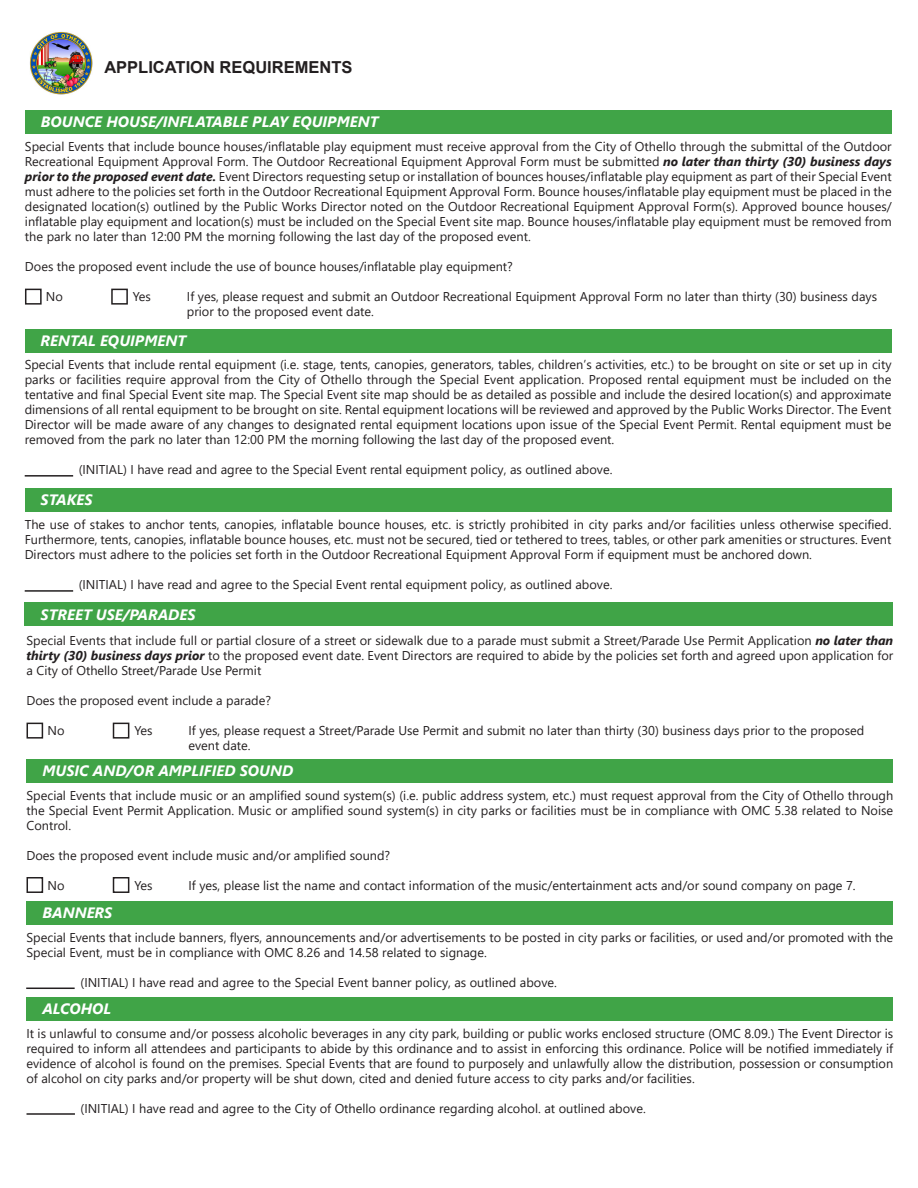
<style>
.page{position:relative;width:918px;height:1188px;background:#fff}
.page>*{position:absolute;margin:0;border:0;box-sizing:border-box;transform-origin:0 0}
.t1{font:700 16.5px "Arial";color:#231f20}
.t2{font:italic 700 15px "Segoe UI";color:#fff}
.t3{font:12.75px/15px "Segoe UI";color:#231f20;text-align:justify}
.s1{font-weight:700;font-style:italic}
</style>
<div class="page">
<img style="left:30px;top:31px;width:63px;height:63px">
<div style="left:25px;top:329px;width:866px;height:24px;background:#40a447"></div>
<div style="left:25px;top:488px;width:866px;height:24px;background:#40a447"></div>
<div style="left:25px;top:603px;width:868px;height:23px;background:#40a447"></div>
<div style="left:27px;top:759px;width:866px;height:24px;background:#40a447"></div>
<div style="left:27px;top:723px;width:16px;height:16px;border:2px solid #231f20"></div>
<div style="left:113px;top:723px;width:16px;height:16px;border:2px solid #231f20"></div>
<hr style="left:25px;top:475px;width:48px;height:2px;background:#231f20">
<hr style="left:25px;top:590px;width:48px;height:2px;background:#231f20">
<div style="left:27px;top:877px;width:16px;height:16px;border:2px solid #231f20"></div>
<div style="left:113px;top:877px;width:16px;height:16px;border:2px solid #231f20"></div>
<div style="left:27px;top:901px;width:866px;height:23px;background:#40a447"></div>
<hr style="left:26px;top:988px;width:49px;height:1px;background:#231f20">
<div style="left:27px;top:997px;width:866px;height:23px;background:#40a447"></div>
<hr style="left:27px;top:1113px;width:48px;height:2px;background:#231f20">
<div style="left:25px;top:110px;width:867px;height:23px;background:#40a447"></div>
<div style="left:25px;top:289px;width:17px;height:16px;border:2px solid #231f20"></div>
<div style="left:111px;top:289px;width:17px;height:16px;border:2px solid #231f20"></div>
<p class="t1" style="left:104px;top:56px;width:250px">APPLICATION REQUIREMENTS</p>
<p class="t2" style="left:41px;top:108px;width:339px">BOUNCE HOUSE/INFLATABLE PLAY EQUIPMENT</p>
<p class="t3" style="left:25px;top:137px;width:868px">Special Events that include bounce houses/inflatable play equipment must receive approval from the City of Othello through the submittal of the Outdoor Recreational Equipment Approval Form. The Outdoor Recreational Equipment Approval Form must be submitted <span class="s1">no later than thirty (30) business days prior to the proposed event date.</span> Event Directors requesting setup or installation of bounces houses/inflatable play equipment as part of their Special Event must adhere to the policies set forth in the Outdoor Recreational Equipment Approval Form. Bounce houses/inflatable play equipment must be placed in the designated location(s) outlined by the Public Works Director noted on the Outdoor Recreational Equipment Approval Form(s). Approved bounce houses/ inflatable play equipment and location(s) must be included on the Special Event site map. Bounce houses/inflatable play equipment must be removed from the park no later than 12:00 PM the morning following the last day of the proposed event.</p>
<p class="t3" style="left:25px;top:257px;width:490px">Does the proposed event include the use of bounce houses/inflatable play equipment?</p>
<p class="t3" style="left:46px;top:287px;width:19px">No</p>
<p class="t3" style="left:133px;top:287px;width:20px">Yes</p>
<p class="t3" style="left:187px;top:287px;width:692px">If yes, please request and submit an Outdoor Recreational Equipment Approval Form no later than thirty (30) business days</p>
<p class="t3" style="left:187px;top:302px;width:189px">prior to the proposed event date.</p>
<p class="t2" style="left:29px;top:108px;width:113px">CANCELLATI N</p>
<p class="t2" style="left:29px;top:327px;width:142px">TOURNAMENT FEES</p>
<p class="t2" style="left:41px;top:327px;width:147px">RENTAL EQUIPMENT</p>
<p class="t3" style="left:25px;top:356px;width:868px">Special Events that include rental equipment (i.e. stage, tents, canopies, generators, tables, children’s activities, etc.) to be brought on site or set up in city parks or facilities require approval from the City of Othello through the Special Event application. Proposed rental equipment must be included on the tentative and final Special Event site map. The Special Event site map should be as detailed as possible and include the desired location(s) and approximate dimensions of all rental equipment to be brought on site. Rental equipment locations will be reviewed and approved by the Public Works Director. The Event Director will be made aware of any changes to designated rental equipment locations upon issue of the Special Event Permit. Rental equipment must be removed from the park no later than 12:00 PM the morning following the last day of the proposed event.</p>
<p class="t3" style="left:79px;top:461px;width:535px">(INITIAL) I have read and agree to the Special Event rental equipment policy, as outlined above.</p>
<p class="t2" style="left:29px;top:486px;width:93px">LEAGU FEES</p>
<p class="t2" style="left:41px;top:486px;width:53px">STAKES</p>
<p class="t3" style="left:25px;top:516px;width:868px">The use of stakes to anchor tents, canopies, inflatable bounce houses, etc. is strictly prohibited in city parks and/or facilities unless otherwise specified.<br>Furthermore, tents, canopies, inflatable bounce houses, etc. must not be secured, tied or tethered to trees, tables, or other park amenities or structures. Event Directors must adhere to the policies set forth in the Outdoor Recreational Equipment Approval Form if equipment must be anchored down.</p>
<p class="t3" style="left:79px;top:576px;width:535px">(INITIAL) I have read and agree to the Special Event rental equipment policy, as outlined above.</p>
<p class="t2" style="left:41px;top:600px;width:156px">STREET USE/PARADES</p>
<p class="t3" style="left:27px;top:632px;width:868px">Special Events that include full or partial closure of a street or sidewalk due to a parade must submit a Street/Parade Use Permit Application <span class="s1">no later than thirty (30) business days prior</span> to the proposed event date. Event Directors are required to abide by the policies set forth and agreed upon application for a City of Othello Street/Parade Use Permit</p>
<p class="t3" style="left:27px;top:692px;width:246px">Does the proposed event include a parade?</p>
<p class="t3" style="left:47px;top:722px;width:19px">No</p>
<p class="t3" style="left:135px;top:722px;width:20px">Yes</p>
<p class="t3" style="left:189px;top:722px;width:677px">If yes, please request a Street/Parade Use Permit and submit no later than thirty (30) business days prior to the proposed</p>
<p class="t3" style="left:189px;top:737px;width:64px">event date.</p>
<p class="t2" style="left:31px;top:757px;width:113px">CANCELLATION</p>
<p class="t2" style="left:42px;top:757px;width:252px">MUSIC AND/OR AMPLIFIED SOUND</p>
<p class="t3" style="left:27px;top:787px;width:868px">Special Events that include music or an amplified sound system(s) (i.e. public address system, etc.) must request approval from the City of Othello through the Special Event Permit Application. Music or amplified sound system(s) in city parks or facilities must be in compliance with OMC 5.38 related to Noise Control.</p>
<p class="t3" style="left:27px;top:847px;width:365px">Does the proposed event include music and/or amplified sound?</p>
<p class="t3" style="left:47px;top:877px;width:19px">No</p>
<p class="t3" style="left:135px;top:877px;width:20px">Yes</p>
<p class="t3" style="left:189px;top:877px;width:669px">If yes, please list the name and contact information of the music/entertainment acts and/or sound company on page 7.</p>
<p class="t2" style="left:31px;top:899px;width:93px">LEAGUE FEES</p>
<p class="t2" style="left:42px;top:899px;width:71px">BANNERS</p>
<p class="t3" style="left:27px;top:928px;width:868px">Special Events that include banners, flyers, announcements and/or advertisements to be posted in city parks or facilities, or used and/or promoted with the<br>Special Event, must be in compliance with OMC 8.26 and 14.58 related to signage.</p>
<p class="t3" style="left:81px;top:973px;width:478px">(INITIAL) I have read and agree to the Special Event banner policy, as outlined above.</p>
<p class="t2" style="left:31px;top:995px;width:93px">LEAGUE FEES</p>
<p class="t2" style="left:42px;top:995px;width:70px">ALCOHOL</p>
<p class="t3" style="left:27px;top:1024px;width:868px">It is unlawful to consume and/or possess alcoholic beverages in any city park, building or public works enclosed structure (OMC 8.09.) The Event Director is required to inform all attendees and participants to abide by this ordinance and to assist in enforcing this ordinance. Police will be notified immediately if evidence of alcohol is found on the premises. Special Events that are found to purposely and unlawfully allow the distribution, possession or consumption of alcohol on city parks and/or property will be shut down, cited and denied future access to city parks and/or facilities.</p>
<p class="t3" style="left:81px;top:1099px;width:567px">(INITIAL) I have read and agree to the City of Othello ordinance regarding alcohol. at outlined above.</p>
</div>
